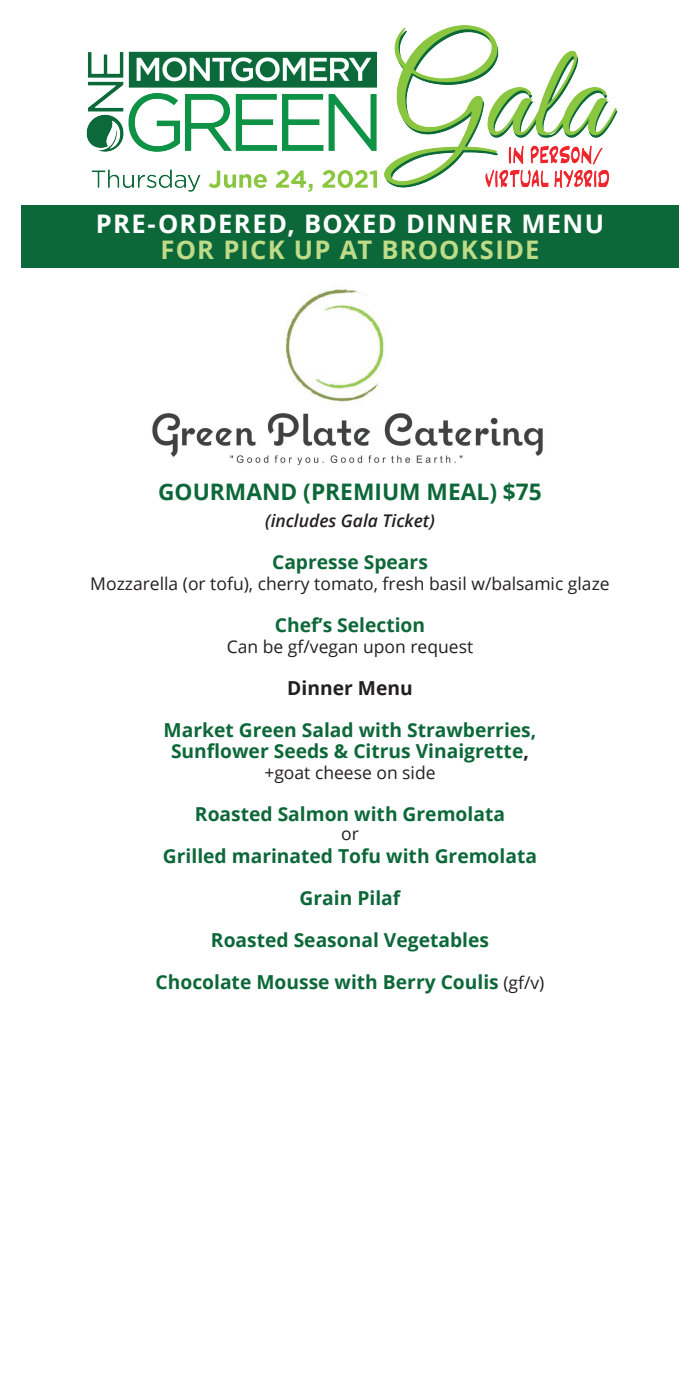
<style>
.page{position:relative;width:700px;height:1400px;background:#fff}
.page>*{position:absolute;margin:0;border:0;box-sizing:border-box;transform-origin:0 0}
.t1{font:700 25.55px "Open Sans";color:#fff}
.t2{font:700 25.55px "Open Sans";letter-spacing:.045em;color:#bedb88}
.t3{font:700 22.75px "Open Sans";color:#0d6839}
.t4{font:700 19.25px/42px "Open Sans";color:#0d6839;text-align:center}
.t5{font:700 19.25px "Open Sans";color:#231f20}
.t6{font:17.5px "Open Sans";color:#231f20}
.t7{font:italic 600 17.5px "Open Sans";color:#231f20}
.s1{color:#231f20}
.s2{font-weight:400;font-size:17.5px;color:#231f20}
</style>
<div class="page">
<img style="left:152px;top:287px;width:391px;height:178px">
<div style="left:21px;top:205px;width:658px;height:63px;background:#0d6839"></div>
<img style="left:86px;top:25px;width:532px;height:167px">
<h1 class="t1" style="left:96px;top:206px;width:82px">PRE-ORDERED</h1>
<h1 class="t1" style="left:288px;top:206px;width:137px">, BOXED DINNER</h1>
<h1 class="t1" style="left:522px;top:206px;width:21px">MENU</h1>
<h1 class="t2" style="left:161px;top:232px;width:380px">for pick up at brookside</h1>
<p class="t3" style="left:158px;top:476px;width:385px">gourmand (Premium M eal) $75</p>
<p class="t7" style="left:265px;top:508px;width:171px">(includes Gala Ticket)</p>
<p class="t4" style="left:272px;top:540px;width:157px">Capresse Spears</p>
<p class="t6" style="left:90px;top:571px;width:521px">Mozzarella (or tofu), cherry tomato, fresh basil w/balsamic glaze</p>
<p class="t4" style="left:275px;top:603px;width:152px">Chef’s Selection</p>
<p class="t6" style="left:227px;top:634px;width:248px">Can be gf/vegan upon request</p>
<p class="t5" style="left:287px;top:674px;width:127px">Dinner Menu</p>
<p class="t4" style="left:164px;top:719px;width:374px;line-height:21px">M arket Green Salad with Strawberries,<br>Sunflower Seeds &amp; Citrus Vinaigrette<span class="s1">,</span></p>
<p class="t6" style="left:264px;top:760px;width:173px">+goat cheese on side</p>
<p class="t4" style="left:195px;top:792px;width:312px">Roasted Salmon with Gremolata</p>
<p class="t6" style="left:341px;top:822px;width:19px">or</p>
<p class="t4" style="left:156px;top:834px;width:390px">Grilled marinated Tofu with Gremolata<br>Grain Pilaf<br>Roasted Seasonal Vegetables<br>Chocolate M ousse with Berry Coulis <span class="s2">(gf/v)</span></p>
</div>
